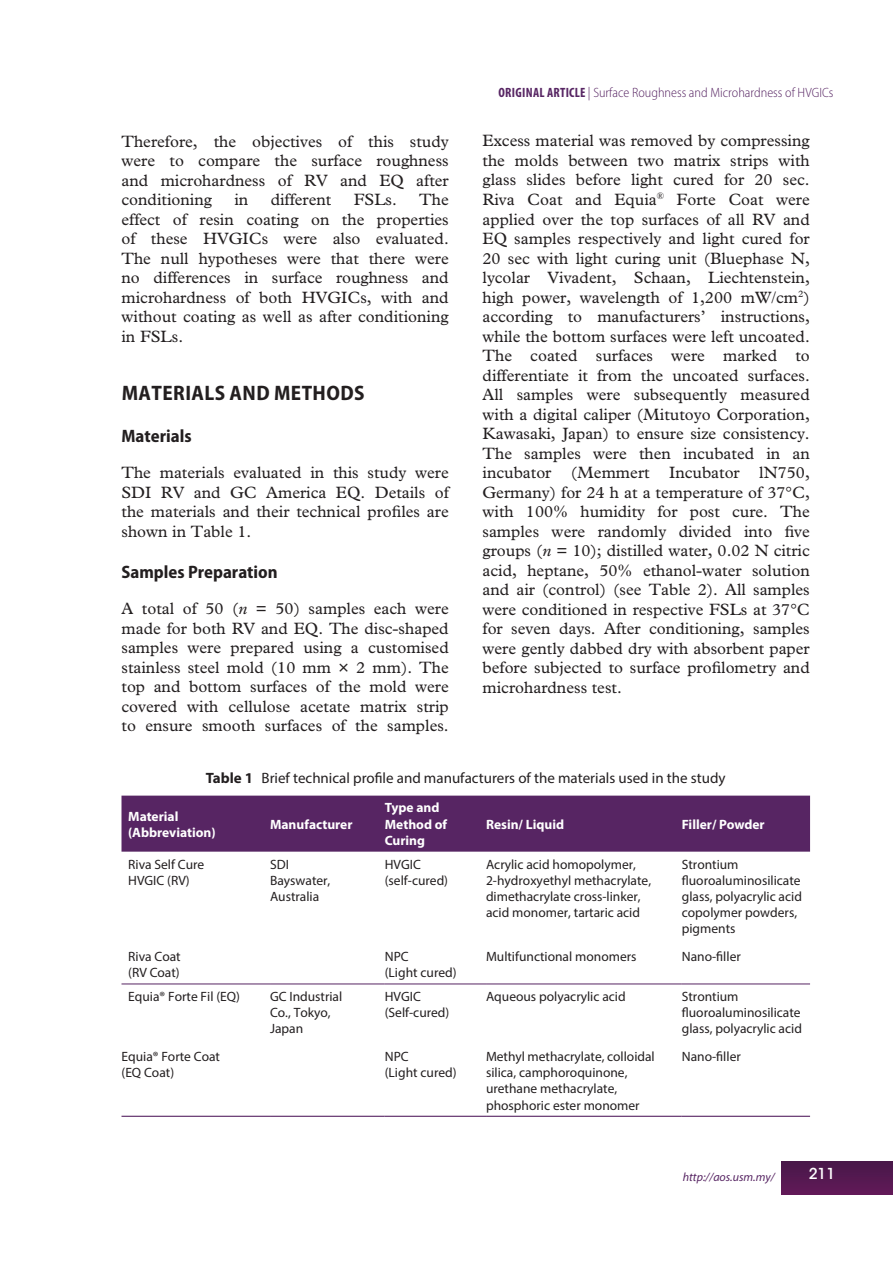
<style>
.page{position:relative;width:893px;height:1263px;background:#fff}
.page>*{position:absolute;margin:0;border:0;box-sizing:border-box;transform-origin:0 0}
.t1{font:700 semi-condensed 21px "Myriad Pro";letter-spacing:.02em;color:#231f20}
.t2{font:700 semi-condensed 18px "Myriad Pro";color:#231f20}
.t3{font:16.5px/19.5px "Plantin Std";color:#231f20;text-align:justify}
.t4{font:15px "Myriad Pro";color:#231f20}
.t5{font:500 15px "ITC Avant Garde Std";color:#fff}
.t6{font:13.5px/16.2px "Myriad Pro";color:#231f20}
.t7{font:700 13.5px/16.2px "Myriad Pro";color:#fff}
.t8{font:300 semi-condensed 13.5px "Myriad Pro";color:#572563}
.t9{font:italic 12px "Myriad Pro";color:#572563}
.s1{font-weight:700;font-stretch:condensed}
.s2{font-style:italic}
.s3{font-weight:700}
</style>
<div class="page">
<div style="left:782px;top:1161px;width:111px;height:33px;background:#551950"></div>
<div style="left:122px;top:796px;width:688px;height:56px;background:#572563"></div>
<hr style="left:385px;top:1116px;width:101px;height:1px;background:#572563">
<hr style="left:486px;top:1116px;width:196px;height:1px;background:#572563">
<hr style="left:682px;top:1116px;width:128px;height:1px;background:#572563">
<hr style="left:270px;top:1116px;width:115px;height:1px;background:#572563">
<hr style="left:122px;top:1116px;width:148px;height:1px;background:#572563">
<hr style="left:122px;top:983px;width:148px;height:1px;background:#572563">
<hr style="left:270px;top:983px;width:115px;height:1px;background:#572563">
<hr style="left:385px;top:983px;width:101px;height:1px;background:#572563">
<hr style="left:486px;top:983px;width:196px;height:1px;background:#572563">
<hr style="left:682px;top:983px;width:128px;height:1px;background:#572563">
<p class="t8" style="left:499px;top:85px;width:336px"><span class="s1">ORIGINAL ARTICLE</span> | Surface Roughness and Microhardness of HVGICs</p>
<p class="t3" style="left:122px;top:131px;width:329px">Therefore, the objectives of this study were to compare the surface roughness and microhardness of RV and EQ after conditioning</p>
<p class="t3" style="left:482px;top:131px;width:329px">Excess material was removed by compressing the molds between two matrix strips with glass slides before light cured for 20 sec.<br>Riva Coat and Equia<sup>®</sup> Forte Coat were applied over the top surfaces of all RV and EQ samples respectively and light cured for 20 sec with light curing unit (Bluephase N, lycolar Vivadent, Schaan, Liechtenstein, high power, wavelength of 1,200 mW/cm<sup>2</sup>) according to manufacturers’ instructions, while the bottom surfaces were left uncoated.<br>The coated surfaces were marked to differentiate it from the uncoated surfaces.<br>All samples were subsequently measured with a digital caliper (Mitutoyo Corporation, Kawasaki, Japan) to ensure size consistency.<br>The samples were then incubated in an incubator (Memmert Incubator lN750, Germany) for 24 h at a temperature of 37°C, with 100% humidity for post cure. The samples were randomly divided into five groups (<span class="s2">n</span> = 10); distilled water, 0.02 N citric acid, heptane, 50% ethanol-water solution and air (control) (see Table 2). All samples were conditioned in respective FSLs at 37°C for seven days. After conditioning, samples were gently dabbed dry with absorbent paper before subjected to surface profilometry and microhardness test.</p>
<p class="t3" style="left:234px;top:190px;width:15px">in</p>
<p class="t3" style="left:271px;top:190px;width:62px">different</p>
<p class="t3" style="left:354px;top:190px;width:45px">FSLs.</p>
<p class="t3" style="left:122px;top:190px;width:329px;text-indent:298px">The effect of resin coating on the properties of these HVGICs were also evaluated.<br>The null hypotheses were that there were no differences in surface roughness and microhardness of both HVGICs, with and without coating as well as after conditioning in FSLs.</p>
<p class="t1" style="left:122px;top:380px;width:244px">Materials and Methods</p>
<p class="t2" style="left:122px;top:425px;width:72px">Materials</p>
<p class="t3" style="left:122px;top:463px;width:329px">The materials evaluated in this study were SDI RV and GC America EQ. Details of the materials and their technical profiles are shown in Table 1.</p>
<p class="t2" style="left:122px;top:561px;width:158px">Samples Preparation</p>
<p class="t3" style="left:122px;top:599px;width:329px">A total of 50 (<span class="s2">n</span> = 50) samples each were made for both RV and EQ. The disc-shaped samples were prepared using a customised stainless steel mold (10 mm × 2 mm). The top and bottom surfaces of the mold were covered with cellulose acetate matrix strip to ensure smooth surfaces of the samples.</p>
<p class="t4" style="left:206px;top:768px;width:521px"><span class="s3">Table 1</span> Brief technical profile and manufacturers of the materials used in the study</p>
<p class="t7" style="left:128px;top:807px;width:89px">Material (Abbreviation)</p>
<p class="t7" style="left:270px;top:816px;width:84px">Manufacturer</p>
<p class="t7" style="left:385px;top:799px;width:64px">Type and<br>Method of<br>Curing</p>
<p class="t7" style="left:486px;top:816px;width:80px">Resin/ Liquid</p>
<p class="t7" style="left:682px;top:816px;width:84px">Filler/ Powder</p>
<p class="t6" style="left:128px;top:856px;width:78px">Riva Self Cure<br>HVGIC (RV)</p>
<p class="t6" style="left:270px;top:856px;width:62px">SDI<br>Bayswater,<br>Australia</p>
<p class="t6" style="left:385px;top:856px;width:65px">HVGIC (self-cured)</p>
<p class="t6" style="left:486px;top:856px;width:167px">Acrylic acid homopolymer,<br>2-hydroxyethyl methacrylate, dimethacrylate cross-linker, acid monomer, tartaric acid</p>
<p class="t6" style="left:682px;top:856px;width:122px">Strontium fluoroaluminosilicate glass, polyacrylic acid copolymer powders, pigments</p>
<p class="t6" style="left:128px;top:948px;width:54px">Riva Coat (RV Coat)</p>
<p class="t6" style="left:385px;top:948px;width:73px">NPC<br>(Light cured)</p>
<p class="t6" style="left:486px;top:948px;width:152px">Multifunctional monomers</p>
<p class="t6" style="left:682px;top:948px;width:61px">Nano-filler</p>
<p class="t6" style="left:128px;top:988px;width:113px">Equia® Forte Fil (EQ)</p>
<p class="t6" style="left:270px;top:988px;width:74px">GC Industrial<br>Co., Tokyo,<br>Japan</p>
<p class="t6" style="left:385px;top:988px;width:66px">HVGIC (Self-cured)</p>
<p class="t6" style="left:486px;top:988px;width:141px">Aqueous polyacrylic acid</p>
<p class="t6" style="left:682px;top:988px;width:122px">Strontium fluoroaluminosilicate glass, polyacrylic acid</p>
<p class="t6" style="left:122px;top:1048px;width:100px">Equia® Forte Coat (EQ Coat)</p>
<p class="t6" style="left:385px;top:1048px;width:73px">NPC<br>(Light cured)</p>
<p class="t6" style="left:486px;top:1048px;width:170px">Methyl methacrylate, colloidal silica, camphoroquinone, urethane methacrylate, phosphoric ester monomer</p>
<p class="t6" style="left:682px;top:1048px;width:61px">Nano-filler</p>
<p class="t9" style="left:683px;top:1169px;width:93px">http://aos.usm.my/</p>
<p class="t5" style="left:809px;top:1164px;width:28px">211</p>
</div>
